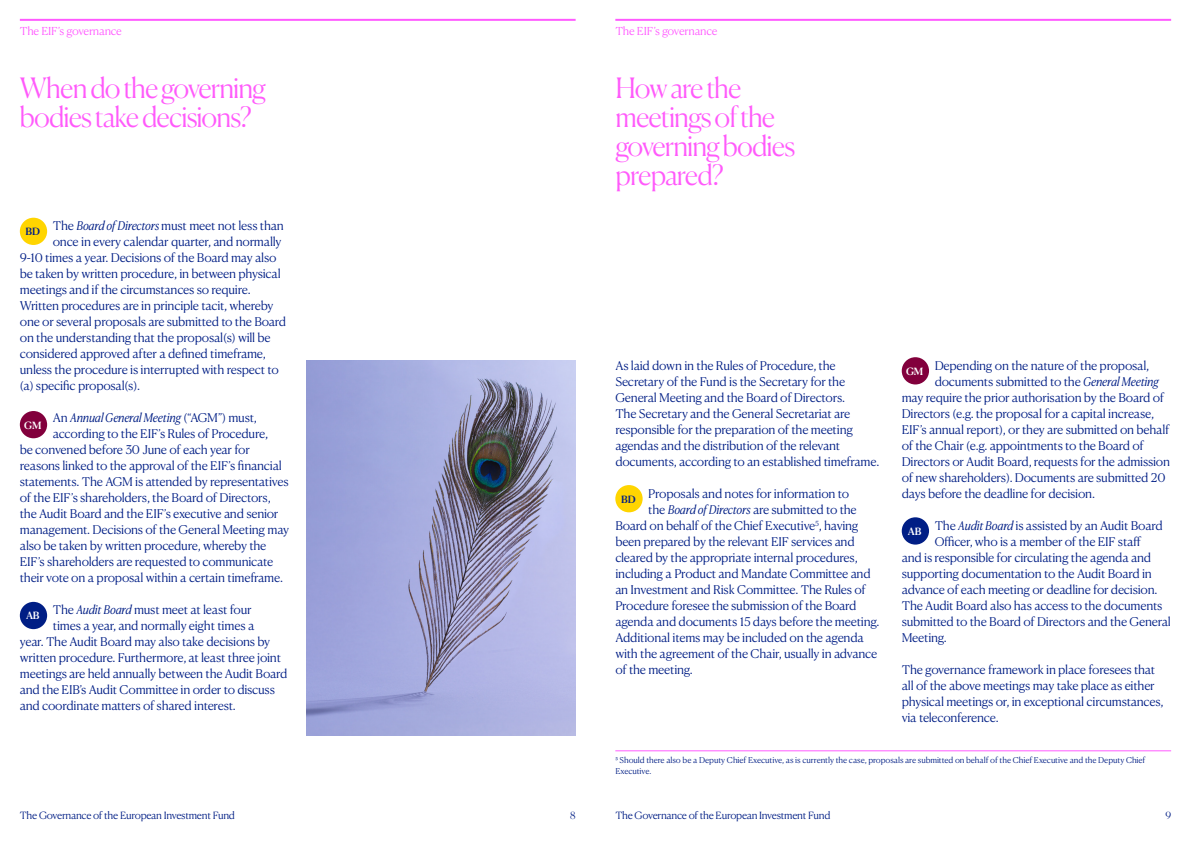
<style>
.page{position:relative;width:1191px;height:842px;background:#fff}
.page>*{position:absolute;margin:0;border:0;box-sizing:border-box;transform-origin:0 0}
.t1{font:300 28px/29px "Canela";letter-spacing:-.035em;color:#ff5afb}
.t2{font:300 12px/16px "Canela Text";letter-spacing:-.025em;color:#001e85}
.t3{font:italic 300 12px "Canela Text";letter-spacing:-.02em;color:#001e85}
.t4{font:300 11px "Canela Text";letter-spacing:-.02em;color:#ff5aff}
.t5{font:300 10px "Canela Text";letter-spacing:-.03em;color:#001e85}
.t6{font:500 10px "Canela Text";letter-spacing:-.025em;color:#fff}
.t7{font:500 10px "Canela Text";color:#001e85}
.t8{font:300 10px "Canela";color:#001e85}
.t9{font:300 8px/11px "Canela Text";letter-spacing:-.015em;color:#001e85}
.s1{font-style:italic}
.s2{font-style:normal}
</style>
<div class="page">
<hr style="left:20px;top:19px;width:555px;height:2px;background:#ff5aff">
<div style="left:20px;top:411px;width:27px;height:27px;background:#82003c;border-radius:50%"></div>
<div style="left:20px;top:218px;width:27px;height:27px;background:#ffd500;border-radius:50%"></div>
<div style="left:20px;top:602px;width:27px;height:27px;background:#001e85;border-radius:50%"></div>
<img style="left:306px;top:360px;width:269px;height:376px">
<hr style="left:615px;top:19px;width:556px;height:2px;background:#ff5aff">
<div style="left:615px;top:485px;width:27px;height:27px;background:#ffd500;border-radius:50%"></div>
<div style="left:901px;top:517px;width:28px;height:28px;background:#001e85;border-radius:50%"></div>
<div style="left:901px;top:357px;width:28px;height:27px;background:#82003c;border-radius:50%"></div>
<hr style="left:615px;top:750px;width:556px;height:1px;background:#ff5aff">
<p class="t4" style="left:20px;top:21px;width:104px">The EIF’s governance</p>
<h1 class="t1" style="left:20px;top:71px;width:248px">When do the governing bodies take decisions?</h1>
<p class="t2" style="left:53px;top:217px;width:232px">The <span class="s1">Board of Directors</span> must meet not less than</p>
<p class="t2" style="left:53px;top:233px;width:230px">once in every calendar quarter, and normally</p>
<p class="t2" style="left:20px;top:249px;width:258px">9-10 times a year. Decisions of the Board may also</p>
<p class="t2" style="left:20px;top:265px;width:262px">be taken by written procedure, in between physical</p>
<p class="t2" style="left:20px;top:281px;width:232px">meetings and if the circumstances so require.</p>
<p class="t2" style="left:20px;top:297px;width:255px">Written procedures are in principle tacit, whereby</p>
<p class="t2" style="left:20px;top:313px;width:268px">one or several proposals are submitted to the Board</p>
<p class="t2" style="left:20px;top:329px;width:252px">on the understanding that the proposal(s) will be</p>
<p class="t2" style="left:20px;top:345px;width:247px">considered approved after a defined timeframe,</p>
<p class="t2" style="left:20px;top:361px;width:260px">unless the procedure is interrupted with respect to</p>
<p class="t2" style="left:20px;top:377px;width:122px">(a) specific proposal(s).</p>
<p class="t3" style="left:53px;top:408px;width:205px"><span class="s2">An</span> Annual General Meeting <span class="s2">(“AGM”) must,</span></p>
<p class="t2" style="left:53px;top:425px;width:217px">according to the EIF’s Rules of Procedure,</p>
<p class="t2" style="left:20px;top:441px;width:231px">be convened before 30 June of each year for</p>
<p class="t2" style="left:20px;top:457px;width:264px">reasons linked to the approval of the EIF’s financial</p>
<p class="t2" style="left:20px;top:473px;width:270px">statements. The AGM is attended by representatives</p>
<p class="t2" style="left:20px;top:489px;width:252px">of the EIF’s shareholders, the Board of Directors,</p>
<p class="t2" style="left:20px;top:505px;width:260px">the Audit Board and the EIF’s executive and senior</p>
<p class="t2" style="left:20px;top:521px;width:271px">management. Decisions of the General Meeting may</p>
<p class="t2" style="left:20px;top:537px;width:248px">also be taken by written procedure, whereby the</p>
<p class="t2" style="left:20px;top:553px;width:255px">EIF’s shareholders are requested to communicate</p>
<p class="t2" style="left:20px;top:569px;width:265px">their vote on a proposal within a certain timeframe.</p>
<p class="t2" style="left:53px;top:601px;width:200px">The <span class="s1">Audit Board</span> must meet at least four</p>
<p class="t2" style="left:53px;top:617px;width:203px">times a year, and normally eight times a</p>
<p class="t2" style="left:20px;top:633px;width:252px">year. The Audit Board may also take decisions by</p>
<p class="t2" style="left:20px;top:649px;width:263px">written procedure. Furthermore, at least three joint</p>
<p class="t2" style="left:20px;top:665px;width:269px">meetings are held annually between the Audit Board</p>
<p class="t2" style="left:20px;top:681px;width:257px">and the EIB’s Audit Committee in order to discuss</p>
<p class="t2" style="left:20px;top:696px;width:217px">and coordinate matters of shared interest.</p>
<p class="t7" style="left:26px;top:223px;width:16px">BD</p>
<p class="t6" style="left:24px;top:416px;width:19px">GM</p>
<p class="t6" style="left:26px;top:607px;width:15px">AB</p>
<p class="t4" style="left:615px;top:21px;width:104px">The EIF’s governance</p>
<h1 class="t1" style="left:615px;top:71px;width:181px">How are the meetings of the governing bodies prepared?</h1>
<p class="t2" style="left:615px;top:356px;width:265px">As laid down in the Rules of Procedure, the Secretary of the Fund is the Secretary for the General Meeting and the Board of Directors.<br>The Secretary and the General Secretariat are responsible for the preparation of the meeting agendas and the distribution of the relevant documents, according to an established timeframe.</p>
<p class="t2" style="left:648px;top:484px;width:202px">Proposals and notes for information to</p>
<p class="t2" style="left:648px;top:500px;width:210px">the <span class="s1">Board of Directors</span> are submitted to the</p>
<p class="t2" style="left:615px;top:516px;width:245px">Board on behalf of the Chief Executive<sup>5</sup>, having</p>
<p class="t2" style="left:615px;top:532px;width:241px">been prepared by the relevant EIF services and</p>
<p class="t2" style="left:615px;top:548px;width:244px">cleared by the appropriate internal procedures,</p>
<p class="t2" style="left:615px;top:564px;width:257px">including a Product and Mandate Committee and</p>
<p class="t2" style="left:615px;top:580px;width:252px">an Investment and Risk Committee. The Rules of</p>
<p class="t2" style="left:615px;top:596px;width:243px">Procedure foresee the submission of the Board</p>
<p class="t2" style="left:615px;top:612px;width:265px">agenda and documents 15 days before the meeting.</p>
<p class="t2" style="left:615px;top:628px;width:250px">Additional items may be included on the agenda</p>
<p class="t2" style="left:615px;top:644px;width:263px">with the agreement of the Chair, usually in advance</p>
<p class="t2" style="left:615px;top:660px;width:79px">of the meeting.</p>
<p class="t7" style="left:621px;top:490px;width:16px">BD</p>
<p class="t2" style="left:934px;top:356px;width:216px">Depending on the nature of the proposal,</p>
<p class="t2" style="left:934px;top:372px;width:226px">documents submitted to the <span class="s1">General Meeting</span></p>
<p class="t2" style="left:901px;top:388px;width:264px">may require the prior authorisation by the Board of</p>
<p class="t2" style="left:901px;top:404px;width:254px">Directors (e.g. the proposal for a capital increase,</p>
<p class="t2" style="left:901px;top:420px;width:269px">EIF’s annual report), or they are submitted on behalf</p>
<p class="t2" style="left:901px;top:436px;width:244px">of the Chair (e.g. appointments to the Board of</p>
<p class="t2" style="left:901px;top:452px;width:270px">Directors or Audit Board, requests for the admission</p>
<p class="t2" style="left:901px;top:468px;width:265px">of new shareholders). Documents are submitted 20</p>
<p class="t2" style="left:901px;top:484px;width:195px">days before the deadline for decision.</p>
<p class="t2" style="left:934px;top:516px;width:229px">The <span class="s1">Audit Board</span> is assisted by an Audit Board</p>
<p class="t2" style="left:934px;top:532px;width:208px">Officer, who is a member of the EIF staff</p>
<p class="t2" style="left:901px;top:548px;width:251px">and is responsible for circulating the agenda and</p>
<p class="t2" style="left:901px;top:564px;width:252px">supporting documentation to the Audit Board in</p>
<p class="t2" style="left:901px;top:580px;width:257px">advance of each meeting or deadline for decision.</p>
<p class="t2" style="left:901px;top:596px;width:262px">The Audit Board also has access to the documents</p>
<p class="t2" style="left:901px;top:612px;width:271px">submitted to the Board of Directors and the General</p>
<p class="t2" style="left:901px;top:628px;width:47px">Meeting.</p>
<p class="t2" style="left:901px;top:660px;width:263px">The governance framework in place foresees that all of the above meetings may take place as either physical meetings or, in exceptional circumstances, via teleconference.</p>
<p class="t6" style="left:906px;top:362px;width:19px">GM</p>
<p class="t6" style="left:908px;top:522px;width:15px">AB</p>
<p class="t9" style="left:615px;top:753px;width:531px">5 Should there also be a Deputy Chief Executive, as is currently the case, proposals are submitted on behalf of the Chief Executive and the Deputy Chief<br>Executive.</p>
<p class="t5" style="left:20px;top:806px;width:217px">The Governance of the European Investment Fund</p>
<p class="t8" style="left:570px;top:807px;width:7px">8</p>
<p class="t5" style="left:615px;top:806px;width:217px">The Governance of the European Investment Fund</p>
<p class="t8" style="left:1165px;top:807px;width:7px">9</p>
</div>
